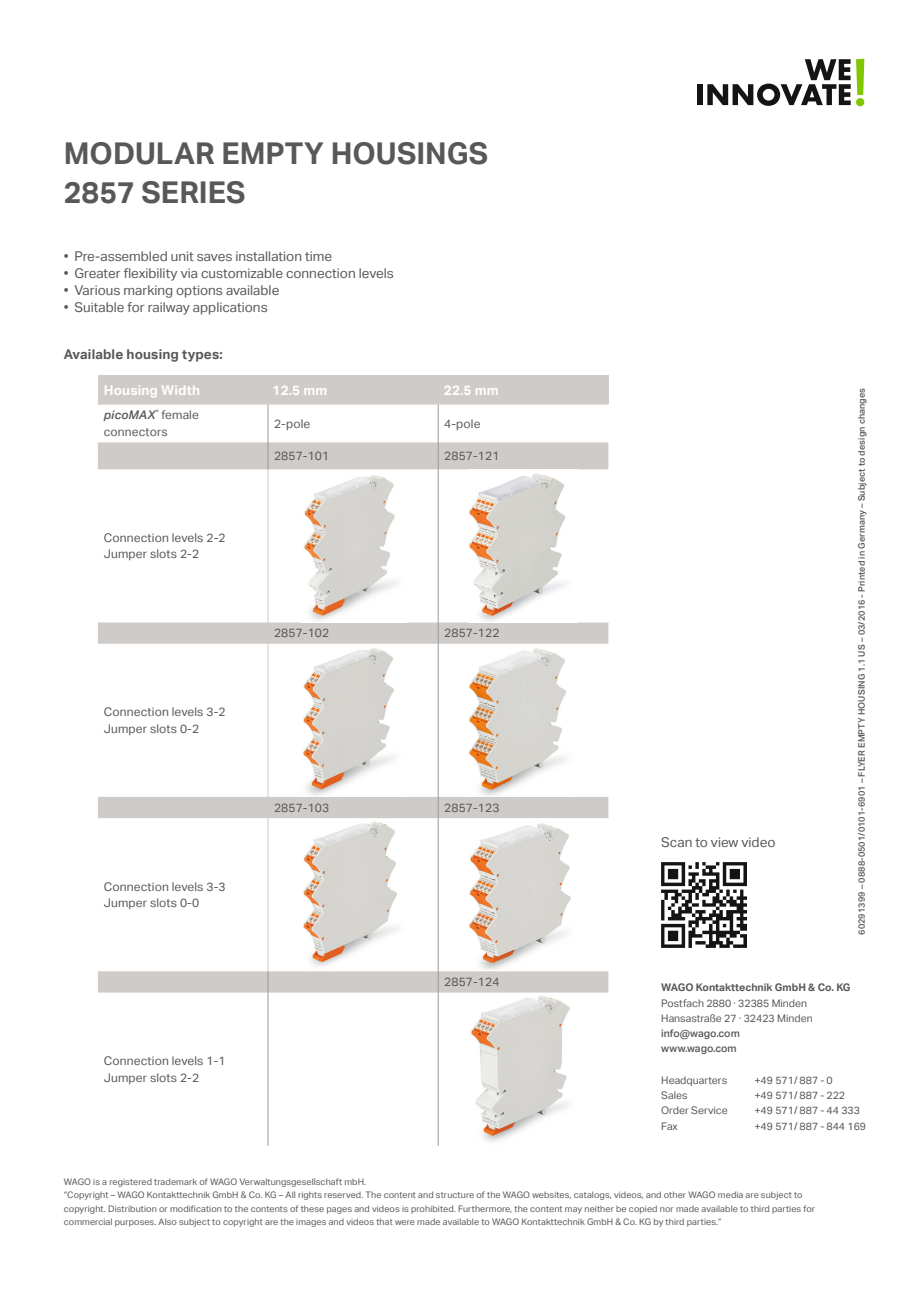
<style>
.page{position:relative;width:919px;height:1289px;background:#fff}
.page>*{position:absolute;margin:0;border:0;box-sizing:border-box;transform-origin:0 0}
.t1{font:700 30px/39px "Aktiv Grotesk";color:#5a5856}
.t2{font:13.5px "Aktiv Grotesk";color:#5a5856}
.t3{font:700 13.5px "Aktiv Grotesk";letter-spacing:.01em;color:#fff}
.t4{font:700 13.5px "Aktiv Grotesk";letter-spacing:.01em;color:#5a5856}
.t5{font:12px/16.5px "Aktiv Grotesk";letter-spacing:.01em;color:#5a5856}
.t6{font:italic 500 12px "Aktiv Grotesk";letter-spacing:.01em;color:#5a5856}
.t7{font:10.5px/15.3px "Aktiv Grotesk";color:#5a5856}
.t8{font:700 10.5px "Aktiv Grotesk";color:#5a5856}
.t9{font:500 10.5px/15.3px "Aktiv Grotesk";color:#5a5856}
.t10{font:9px/13.5px "Aktiv Grotesk";letter-spacing:.01em;color:#5a5856}
.t11{font:500 9px "Aktiv Grotesk";letter-spacing:.01em;color:#5a5856}
.t12{font:italic 500 6px "Aktiv Grotesk";color:#5a5856}
</style>
<div class="page">
<img style="left:661px;top:862px;width:85px;height:85px">
<svg style="left:856px;top:59px;width:8px;height:36px"></svg>
<div style="left:856px;top:98px;width:8px;height:8px;background:#80c700;border-radius:50%"></div>
<div style="left:697px;top:84px;width:6px;height:21px;background:#131413"></div>
<svg style="left:707px;top:59px;width:143px;height:47px"></svg>
<div style="left:98px;top:375px;width:510px;height:29px;background:#cfcbc8"></div>
<hr style="left:267px;top:404px;width:1px;height:38px;background:#999">
<hr style="left:438px;top:469px;width:1px;height:153px;background:#999">
<hr style="left:438px;top:643px;width:1px;height:154px;background:#999">
<hr style="left:438px;top:818px;width:1px;height:153px;background:#999">
<hr style="left:438px;top:992px;width:1px;height:153px;background:#999">
<hr style="left:438px;top:404px;width:1px;height:38px;background:#999">
<div style="left:98px;top:442px;width:510px;height:27px;background:#cfcbc8"></div>
<div style="left:98px;top:971px;width:510px;height:21px;background:#cfcbc8"></div>
<hr style="left:267px;top:992px;width:1px;height:153px;background:#999">
<hr style="left:267px;top:469px;width:1px;height:153px;background:#cfcbc8">
<div style="left:98px;top:622px;width:510px;height:21px;background:#cfcbc8"></div>
<hr style="left:267px;top:643px;width:1px;height:154px;background:#cfcbc8">
<div style="left:98px;top:796px;width:510px;height:22px;background:#cfcbc8"></div>
<hr style="left:267px;top:818px;width:1px;height:153px;background:#cfcbc8">
<hr style="left:98px;top:404px;width:170px;height:1px;background:#cfcbc8">
<hr style="left:268px;top:404px;width:170px;height:1px;background:#cfcbc8">
<hr style="left:438px;top:404px;width:170px;height:1px;background:#cfcbc8">
<img style="left:304px;top:475px;width:93px;height:145px">
<img style="left:469px;top:473px;width:97px;height:148px">
<img style="left:303px;top:648px;width:91px;height:148px">
<img style="left:469px;top:648px;width:97px;height:148px">
<img style="left:469px;top:823px;width:102px;height:147px">
<img style="left:303px;top:821px;width:94px;height:145px">
<img style="left:470px;top:995px;width:100px;height:147px">
<h1 class="t1" style="left:64px;top:134px;width:426px">MODULAR EMPTY HOUSINGS<br>2857 SERIES</h1>
<h2 class="t2" style="left:64px;top:248px;width:270px">• Pre-assembled unit saves installation time</h2>
<h2 class="t2" style="left:64px;top:265px;width:331px">• Greater flexibility via customizable connection levels</h2>
<h2 class="t2" style="left:64px;top:282px;width:217px">• Various marking options available</h2>
<h2 class="t2" style="left:64px;top:300px;width:205px">• Suitable for railway applications</h2>
<h2 class="t4" style="left:64px;top:347px;width:160px">Available housing types:</h2>
<h2 class="t3" style="left:104px;top:382px;width:98px">Housing Width</h2>
<h2 class="t3" style="left:272px;top:382px;width:56px">12.5 mm</h2>
<h2 class="t3" style="left:444px;top:382px;width:56px">22.5 mm</h2>
<h3 class="t6" style="left:104px;top:408px;width:53px">picoMAX</h3>
<p class="t12" style="left:156px;top:408px;width:4px">®</p>
<h3 class="t5" style="left:104px;top:407px;width:97px;text-indent:58px">female connectors</h3>
<h3 class="t5" style="left:274px;top:415px;width:38px">2-pole</h3>
<h3 class="t5" style="left:444px;top:415px;width:38px">4-pole</h3>
<h3 class="t5" style="left:274px;top:448px;width:57px">2857-101</h3>
<h3 class="t5" style="left:444px;top:448px;width:57px">2857-121</h3>
<h3 class="t5" style="left:104px;top:529px;width:123px">Connection levels 2-2<br>Jumper slots 2-2</h3>
<h3 class="t5" style="left:104px;top:704px;width:123px">Connection levels 3-2<br>Jumper slots 0-2</h3>
<h3 class="t5" style="left:104px;top:878px;width:123px">Connection levels 3-3<br>Jumper slots 0-0</h3>
<h3 class="t5" style="left:104px;top:1052px;width:123px">Connection levels 1-1<br>Jumper slots 2-2</h3>
<h3 class="t5" style="left:274px;top:625px;width:57px">2857-102</h3>
<h3 class="t5" style="left:444px;top:625px;width:57px">2857-122</h3>
<h3 class="t5" style="left:274px;top:799px;width:57px">2857-103</h3>
<h3 class="t5" style="left:444px;top:799px;width:57px">2857-123</h3>
<h3 class="t5" style="left:444px;top:973px;width:57px">2857-124</h3>
<h2 class="t2" style="left:661px;top:834px;width:116px">Scan to view video</h2>
<p class="t11" style="left:856px;top:934px;width:548px;rotate:-90deg">60291399 – 0888-0501/0101-6901 – FLYER EMPTY HOUSING 1.1 US – 03/2016 - Printed in Germany – Subject to design changes</p>
<p class="t8" style="left:661px;top:981px;width:191px">WAGO Kontakttechnik GmbH &amp; Co. KG</p>
<p class="t7" style="left:661px;top:995px;width:153px">Postfach 2880 · 32385 Minden<br>Hansastraße 27 · 32423 Minden</p>
<p class="t9" style="left:661px;top:1025px;width:80px">info@wago.com www.wago.com</p>
<p class="t7" style="left:661px;top:1072px;width:67px">Headquarters</p>
<p class="t7" style="left:754px;top:1072px;width:80px">+49 571/ 887 - 0</p>
<p class="t7" style="left:661px;top:1087px;width:28px">Sales</p>
<p class="t7" style="left:754px;top:1087px;width:92px">+49 571/ 887 - 222</p>
<p class="t7" style="left:661px;top:1102px;width:68px">Order Service</p>
<p class="t7" style="left:754px;top:1102px;width:107px">+49 571/ 887 - 44 333</p>
<p class="t7" style="left:661px;top:1118px;width:18px">Fax</p>
<p class="t7" style="left:754px;top:1118px;width:113px">+49 571/ 887 - 844 169</p>
<p class="t10" style="left:64px;top:1174px;width:752px">WAGO is a registered trademark of WAGO Verwaltungsgesellschaft mbH.<br>“Copyright – WAGO Kontakttechnik GmbH &amp; Co. KG – All rights reserved. The content and structure of the WAGO websites, catalogs, videos, and other WAGO media are subject to copyright. Distribution or modification to the contents of these pages and videos is prohibited. Furthermore, the content may neither be copied nor made available to third parties for commercial purposes. Also subject to copyright are the images and videos that were made available to WAGO Kontakttechnik GmbH &amp; Co. KG by third parties.”</p>
</div>
